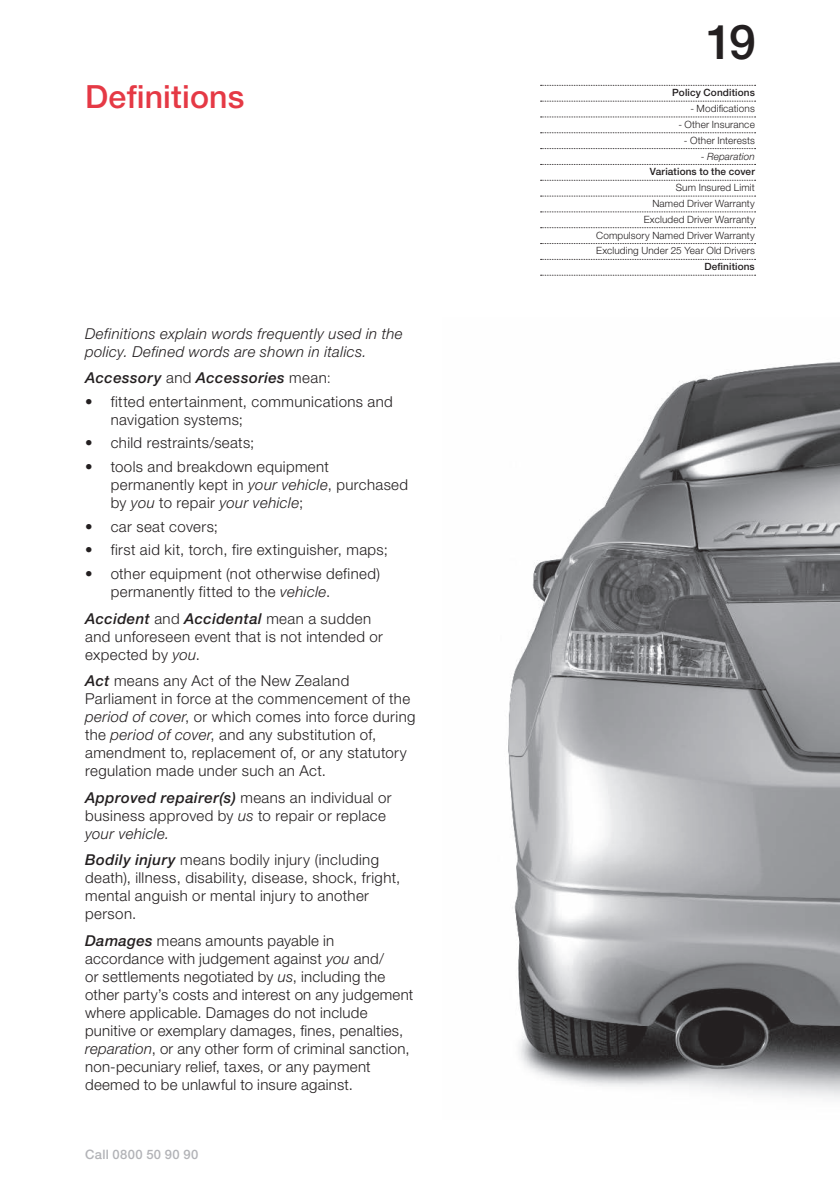
<style>
.page{position:relative;width:840px;height:1191px;background:#fff}
.page>*{position:absolute;margin:0;border:0;box-sizing:border-box;transform-origin:0 0}
.t1{font:500 48px "Helvetica Neue LT Std";color:#231f20}
.Large_Red_Heading{font:500 32px "Helvetica Neue LT Std";letter-spacing:.005em;color:#e53945}
.Body_Text{font:300 15px/18px "Helvetica Neue LT Std";letter-spacing:.025em;color:#231f20}
.Body_Text-2{font:italic 300 15px/18px "Helvetica Neue LT Std";letter-spacing:.025em;color:#231f20}
.Body_Text-3{font:italic 500 15px "Helvetica Neue";letter-spacing:.03em;color:#231f20}
.t2{font:500 13px "Helvetica Neue LT Std";letter-spacing:.03em;color:#b2b3b7}
.Small_Menu{font:300 10px "Helvetica Neue LT Std";letter-spacing:.015em;color:#231f20}
.Small_Menu-2{font:500 10px "Helvetica Neue LT Std";letter-spacing:.015em;color:#231f20}
.Small_Menu-3{font:italic 300 10px "Helvetica Neue LT Std";letter-spacing:.015em;color:#231f20}
.s1{font-style:normal}
.s2{font-family:"Helvetica Neue LT Std";font-weight:300;font-style:normal}
.s3{font-family:"Helvetica";font-weight:300;font-style:normal}
.s4{font-style:italic}
.s5{font-family:"Helvetica Neue";font-weight:500;font-style:italic}
</style>
<div class="page">
<svg style="left:540px;top:85px;width:215px;height:1px"></svg>
<svg style="left:540px;top:101px;width:215px;height:1px"></svg>
<svg style="left:540px;top:117px;width:215px;height:1px"></svg>
<svg style="left:540px;top:132px;width:215px;height:1px"></svg>
<svg style="left:540px;top:148px;width:215px;height:1px"></svg>
<svg style="left:540px;top:164px;width:215px;height:1px"></svg>
<svg style="left:540px;top:180px;width:215px;height:1px"></svg>
<svg style="left:540px;top:196px;width:215px;height:1px"></svg>
<svg style="left:540px;top:211px;width:215px;height:1px"></svg>
<svg style="left:540px;top:227px;width:215px;height:1px"></svg>
<svg style="left:540px;top:243px;width:215px;height:1px"></svg>
<svg style="left:540px;top:259px;width:215px;height:1px"></svg>
<svg style="left:540px;top:275px;width:215px;height:1px"></svg>
<img style="left:508px;top:361px;width:331px;height:737px">
<h1 class="t1" style="left:705px;top:14px;width:51px">19</h1>
<p class="Large_Red_Heading" style="left:85px;top:77px;width:161px">Definitions</p>
<p class="Small_Menu-2" style="left:672px;top:87px;width:84px">Policy Conditions</p>
<p class="Small_Menu" style="left:690px;top:102px;width:66px">- Modifications</p>
<p class="Small_Menu" style="left:678px;top:118px;width:78px">- Other Insurance</p>
<p class="Small_Menu" style="left:683px;top:134px;width:72px">- Other Interests</p>
<p class="Small_Menu-3" style="left:700px;top:150px;width:56px"><span class="s1">-</span> Reparation</p>
<p class="Small_Menu-2" style="left:649px;top:166px;width:106px">Variations to the cover</p>
<p class="Small_Menu" style="left:675px;top:181px;width:80px">Sum Insured Limit</p>
<p class="Small_Menu" style="left:652px;top:197px;width:104px">Named Driver Warranty</p>
<p class="Small_Menu" style="left:643px;top:213px;width:113px">Excluded Driver Warranty</p>
<p class="Small_Menu" style="left:596px;top:229px;width:160px">Compulsory Named Driver Warranty</p>
<p class="Small_Menu" style="left:595px;top:245px;width:160px">Excluding Under 25 Year Old Drivers</p>
<p class="Small_Menu-2" style="left:704px;top:261px;width:52px">Definitions</p>
<p class="Body_Text-2" style="left:85px;top:324px;width:319px">Definitions explain words frequently used in the policy. Defined words are shown in italics.</p>
<p class="Body_Text-3" style="left:85px;top:369px;width:247px">Accessory <span class="s2">and</span> Accessories <span class="s2">mean</span><span class="s3">:</span></p>
<p class="Body_Text" style="left:111px;top:392px;width:283px;text-indent:-26px">• fitted entertainment, communications and navigation systems;</p>
<p class="Body_Text" style="left:85px;top:434px;width:171px">• child restraints/seats;</p>
<p class="Body_Text" style="left:111px;top:457px;width:299px;text-indent:-26px">• tools and breakdown equipment permanently kept in <span class="s4">your vehicle</span>, purchased by <span class="s4">you</span> to repair <span class="s4">your vehicle</span>;</p>
<p class="Body_Text" style="left:85px;top:517px;width:134px">• car seat covers;</p>
<p class="Body_Text" style="left:85px;top:541px;width:304px">• first aid kit, torch, fire extinguisher, maps;</p>
<p class="Body_Text" style="left:111px;top:564px;width:271px;text-indent:-26px">• other equipment (not otherwise defined) permanently fitted to the <span class="s4">vehicle</span>.</p>
<p class="Body_Text" style="left:85px;top:609px;width:299px"><span class="s5">Accident</span> and <span class="s5">Accidental</span> mean a sudden and unforeseen event that is not intended or expected by <span class="s4">you</span>.</p>
<p class="Body_Text" style="left:85px;top:671px;width:331px"><span class="s5">Act</span> means any Act of the New Zealand Parliament in force at the commencement of the <span class="s4">period of cover</span>, or which comes into force during the <span class="s4">period of cover</span>, and any substitution of, amendment to, replacement of, or any statutory regulation made under such an Act.</p>
<p class="Body_Text" style="left:85px;top:788px;width:308px"><span class="s5">Approved repairer(s)</span> means an individual or business approved by <span class="s4">us</span> to repair or replace <span class="s4">your vehicle.</span></p>
<p class="Body_Text" style="left:85px;top:850px;width:316px"><span class="s5">Bodily injury</span> means bodily injury (including death), illness, disability, disease, shock, fright, mental anguish or mental injury to another person.</p>
<p class="Body_Text" style="left:85px;top:931px;width:329px"><span class="s5">Damages</span> means amounts payable in accordance with judgement against <span class="s4">you</span> and/<br>or settlements negotiated by <span class="s4">us</span>, including the other party’s costs and interest on any judgement where applicable. Damages do not include punitive or exemplary damages, fines, penalties, <span class="s4">reparation</span>, or any other form of criminal sanction, non-pecuniary relief, taxes, or any payment deemed to be unlawful to insure against.</p>
<p class="t2" style="left:85px;top:1146px;width:115px">Call 0800 50 90 90</p>
</div>
